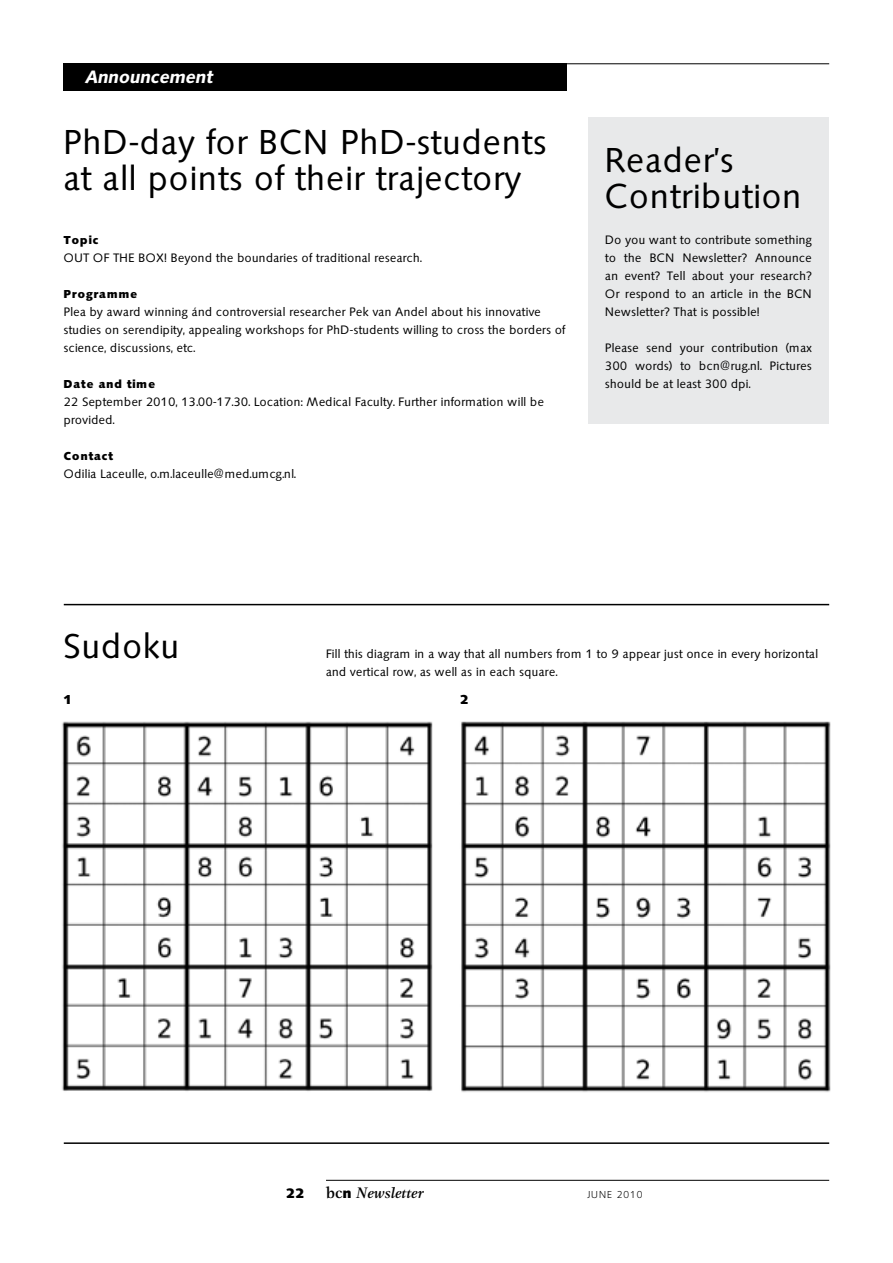
<style>
.page{position:relative;width:893px;height:1263px;background:#fff}
.page>*{position:absolute;margin:0;border:0;box-sizing:border-box;transform-origin:0 0}
.t1{font:36px/36px "Saxony";letter-spacing:.005em;color:#000}
.t2{font:italic 600 17.25px "Saxony";letter-spacing:.025em;color:#fff}
.t3{font:italic 500 15.75px "Gamma";color:#000}
.t4{font:700 14.25px "Saxony";color:#000}
.t5{font:700 13.5px "Saxony";color:#000}
.t6{font:12.75px/18px "Saxony";color:#000}
.t7{font:700 12px "Saxony";letter-spacing:.05em;color:#000}
.t8{font:300 10.5px "Saxony";letter-spacing:.05em;color:#000}
.s1{font-style:normal;font-size:16.5px}
.s2{font-family:"Saxony";font-weight:700;font-style:normal;font-size:15px}
</style>
<div class="page">
<hr style="left:326px;top:1180px;width:503px;height:1px;background:#000">
<div style="left:64px;top:64px;width:503px;height:27px;background:#000"></div>
<hr style="left:64px;top:604px;width:765px;height:1px;background:#000">
<hr style="left:64px;top:1142px;width:765px;height:2px;background:#000">
<div style="left:588px;top:118px;width:241px;height:306px;background:#e8e9ea"></div>
<hr style="left:64px;top:63px;width:765px;height:1px;background:#000">
<img style="left:62px;top:721px;width:371px;height:370px">
<img style="left:461px;top:721px;width:370px;height:371px">
<h2 class="t2" style="left:85px;top:67px;width:129px">Announcement</h2>
<h1 class="t1" style="left:64px;top:124px;width:485px">PhD-day for BCN PhD-students at all points of their trajectory</h1>
<p class="t7" style="left:64px;top:233px;width:37px">Topic</p>
<p class="t6" style="left:64px;top:249px;width:360px">OUT OF THE BOX! Beyond the boundaries of traditional research.</p>
<p class="t7" style="left:64px;top:287px;width:76px">Programme</p>
<p class="t6" style="left:64px;top:303px;width:503px">Plea by award winning ánd controversial researcher Pek van Andel about his innovative studies on serendipity, appealing workshops for PhD-students willing to cross the borders of science, discussions, etc.</p>
<p class="t7" style="left:64px;top:377px;width:93px">Date and time</p>
<p class="t6" style="left:64px;top:393px;width:482px">22 September 2010, 13.00-17.30. Location: Medical Faculty. Further information will be provided.</p>
<p class="t7" style="left:64px;top:449px;width:51px">Contact</p>
<p class="t6" style="left:64px;top:465px;width:234px">Odilia Laceulle, o.m.laceulle@med.umcg.nl.</p>
<h1 class="t1" style="left:605px;top:142px;width:199px">Reader’s<br>Contribution</h1>
<p class="t6" style="left:605px;top:231px;width:208px;text-align:justify">Do you want to contribute something to the BCN Newsletter? Announce an event? Tell about your research?<br>Or respond to an article in the BCN Newsletter? That is possible!</p>
<p class="t6" style="left:605px;top:339px;width:208px;text-align:justify">Please send your contribution (max 300 words) to bcn@rug.nl. Pictures should be at least 300 dpi.</p>
<h1 class="t1" style="left:64px;top:628px;width:118px">Sudoku</h1>
<p class="t6" style="left:326px;top:645px;width:494px">Fill this diagram in a way that all numbers from 1 to 9 appear just once in every horizontal and vertical row, as well as in each square.</p>
<p class="t5" style="left:64px;top:692px;width:10px">1</p>
<p class="t5" style="left:460px;top:692px;width:10px">2</p>
<p class="t4" style="left:286px;top:1185px;width:20px">22</p>
<p class="t3" style="left:326px;top:1183px;width:99px"><span class="s1">bc</span><span class="s2">n</span> Newsletter</p>
<p class="t8" style="left:587px;top:1189px;width:57px">JUNE 2010</p>
</div>
